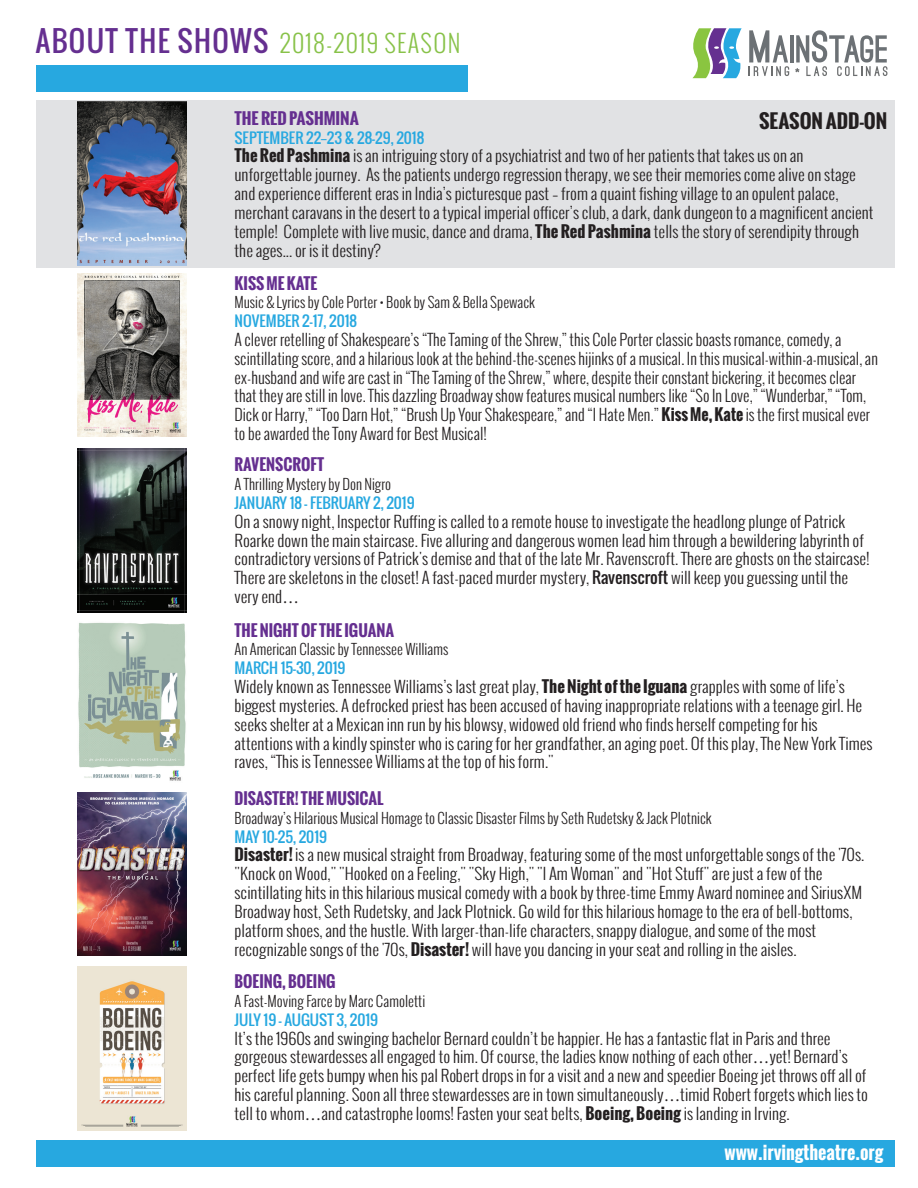
<style>
.page{position:relative;width:918px;height:1188px;background:#fff}
.page>*{position:absolute;margin:0;border:0;box-sizing:border-box;transform-origin:0 0}
.t1{font:300 24px "Oswald";letter-spacing:.05em;color:#88c249}
.t2{font:700 19.05px "Oswald";color:#231f20;scale:1.05 1}
.t3{font:700 18px "Oswald";color:#fff}
.t4{font:300 15.75px/18.9px "Oswald";color:#231f20;scale:1.05 1}
.t5{font:300 15.75px/18.9px "Oswald";color:#231f20}
.t6{font:700 15.75px "Oswald";color:#652f90}
.t7{font:700 15.75px "Oswald";color:#652f90;scale:1.05 1}
.t8{font:300 14.4px "Oswald";color:#231f20}
.t9{font:14.4px "Oswald";color:#27a8e0;scale:1.05 1}
.s1{font-weight:400;font-size:28.5px;color:#652f90}
.s2{font-weight:700}
.s3{font-weight:400}
.s4{font-family:"Myriad Pro";font-weight:400}
</style>
<div class="page">
<div style="left:36px;top:100px;width:859px;height:168px;background:#e1e2e4"></div>
<div style="left:36px;top:65px;width:431px;height:27px;background:#27a8e0"></div>
<div style="left:36px;top:1140px;width:859px;height:27px;background:#27a8e0"></div>
<img style="left:78px;top:792px;width:109px;height:164px">
<img style="left:78px;top:449px;width:109px;height:163px">
<img style="left:78px;top:966px;width:109px;height:164px">
<img style="left:78px;top:102px;width:109px;height:164px">
<img style="left:78px;top:273px;width:109px;height:164px">
<img style="left:78px;top:622px;width:108px;height:159px">
<hr style="left:790px;top:35px;width:3px;height:28px;background:#6c7175">
<svg style="left:749px;top:30px;width:40px;height:46px"></svg>
<svg style="left:795px;top:30px;width:93px;height:46px"></svg>
<svg style="left:692px;top:28px;width:50px;height:50px"></svg>
<h1 class="t1" style="left:36px;top:26px;width:426px"><span class="s1">ABOUT THE SHOWS</span> 2018-2019 SEASON</h1>
<p class="t7" style="left:234px;top:106px;width:120px">THE RED PASHMINA</p>
<p class="t9" style="left:234px;top:127px;width:182px">SEPTEMBER 22−23 &amp; 28-29, 2018</p>
<p class="t4" style="left:234px;top:146px;width:610px"><span class="s2">The Red Pashmina</span> is an intriguing story of a psychiatrist and two of her patients that takes us on an unforgettable journey. As the patients undergo regression therapy, we see their memories come alive on stage and experience different eras in India’s picturesque past – from a quaint fishing village to an opulent palace, merchant caravans in the desert to a typical imperial officer’s club, a dark, dank dungeon to a magnificent ancient temple! Complete with live music, dance and drama, <span class="s2">The Red Pashmina</span> tells the story of serendipity through the ages... or is it destiny?</p>
<p class="t6" style="left:234px;top:271px;width:84px">KISS ME KATE</p>
<p class="t8" style="left:234px;top:293px;width:302px">Music &amp; Lyrics by Cole Porter • Book by Sam &amp; Bella Spewack</p>
<p class="t9" style="left:234px;top:310px;width:118px">NOVEMBER 2-17, 2018</p>
<p class="t5" style="left:234px;top:330px;width:645px">A clever retelling of Shakespeare’s “The Taming of the Shrew,” this Cole Porter classic boasts romance, comedy, a scintillating score, and a hilarious look at the behind-the-scenes hijinks of a musical. In this musical-within-a-musical, an ex-husband and wife are cast in “The Taming of the Shrew,” where, despite their constant bickering, it becomes clear that they are still in love. This dazzling Broadway show features musical numbers like “So In Love,” “Wunderbar,” “Tom, Dick or Harry,” “Too Darn Hot,” “Brush Up Your Shakespeare,” and “I Hate Men.” <span class="s2">Kiss Me, Kate</span> is the first musical ever to be awarded the Tony Award for Best Musical!</p>
<p class="t6" style="left:234px;top:453px;width:91px">RAVENSCROFT</p>
<p class="t8" style="left:234px;top:474px;width:158px">A Thrilling Mystery by Don Nigro</p>
<p class="t9" style="left:234px;top:492px;width:173px">JANUARY 18 – FEBRUARY 2, 2019</p>
<p class="t4" style="left:234px;top:512px;width:607px">On a snowy night, Inspector Ruffing is called to a remote house to investigate the headlong plunge of Patrick Roarke down the main staircase. Five alluring and dangerous women lead him through a bewildering labyrinth of contradictory versions of Patrick's demise and that of the late Mr. Ravenscroft. There are ghosts on the staircase!<br>There are skeletons in the closet! A fast-paced murder mystery, <span class="s3">Ravenscroft</span> will keep you guessing until the very end<span class="s4">…</span></p>
<p class="t6" style="left:234px;top:618px;width:161px">THE NIGHT OF THE IGUANA</p>
<p class="t8" style="left:234px;top:640px;width:215px">An American Classic by Tennessee Williams</p>
<p class="t9" style="left:234px;top:657px;width:107px">MARCH 15-30, 2019</p>
<p class="t4" style="left:234px;top:677px;width:609px">Widely known as Tennessee Williams’s last great play, <span class="s2">The Night of the Iguana</span> grapples with some of life’s biggest mysteries. A defrocked priest has been accused of having inappropriate relations with a teenage girl. He seeks shelter at a Mexican inn run by his blowsy, widowed old friend who finds herself competing for his attentions with a kindly spinster who is caring for her grandfather, an aging poet. Of this play, The New York Times raves, “This is Tennessee Williams at the top of his form."</p>
<p class="t6" style="left:234px;top:786px;width:151px">DISASTER! THE MUSICAL</p>
<p class="t8" style="left:234px;top:808px;width:479px">Broadway’s Hilarious Musical Homage to Classic Disaster Films by Seth Rudetsky &amp; Jack Plotnick</p>
<p class="t9" style="left:234px;top:825px;width:90px">MAY 10-25, 2019</p>
<p class="t4" style="left:234px;top:845px;width:601px"><span class="s2">Disaster!</span> is a new musical straight from Broadway, featuring some of the most unforgettable songs of the '70s. "Knock on Wood," "Hooked on a Feeling," "Sky High," "I Am Woman" and "Hot Stuff" are just a few of the scintillating hits in this hilarious musical comedy with a book by three-time Emmy Award nominee and SiriusXM Broadway host, Seth Rudetsky, and Jack Plotnick. Go wild for this hilarious homage to the era of bell-bottoms, platform shoes, and the hustle. With larger-than-life characters, snappy dialogue, and some of the most recognizable songs of the '70s, <span class="s2">Disaster!</span> will have you dancing in your seat and rolling in the aisles.</p>
<p class="t6" style="left:234px;top:970px;width:103px">BOEING, BOEING</p>
<p class="t8" style="left:234px;top:991px;width:192px">A Fast-Moving Farce by Marc Camoletti</p>
<p class="t9" style="left:234px;top:1009px;width:138px">JULY 19 – AUGUST 3, 2019</p>
<p class="t4" style="left:234px;top:1029px;width:605px">It’s the 1960s and swinging bachelor Bernard couldn’t be happier. He has a fantastic flat in Paris and three gorgeous stewardesses all engaged to him. Of course, the ladies know nothing of each other<span class="s4">…</span>yet! Bernard’s perfect life gets bumpy when his pal Robert drops in for a visit and a new and speedier Boeing jet throws off all of his careful planning. Soon all three stewardesses are in town simultaneously<span class="s4">…</span>timid Robert forgets which lies to tell to whom<span class="s4">…</span>and catastrophe looms! Fasten your seat belts, <span class="s2">Boeing, Boeing</span> is landing in Irving.</p>
<p class="t2" style="left:759px;top:107px;width:124px">SEASON ADD-ON</p>
<p class="t3" style="left:725px;top:1139px;width:160px">www.irvingtheatre.org</p>
</div>
